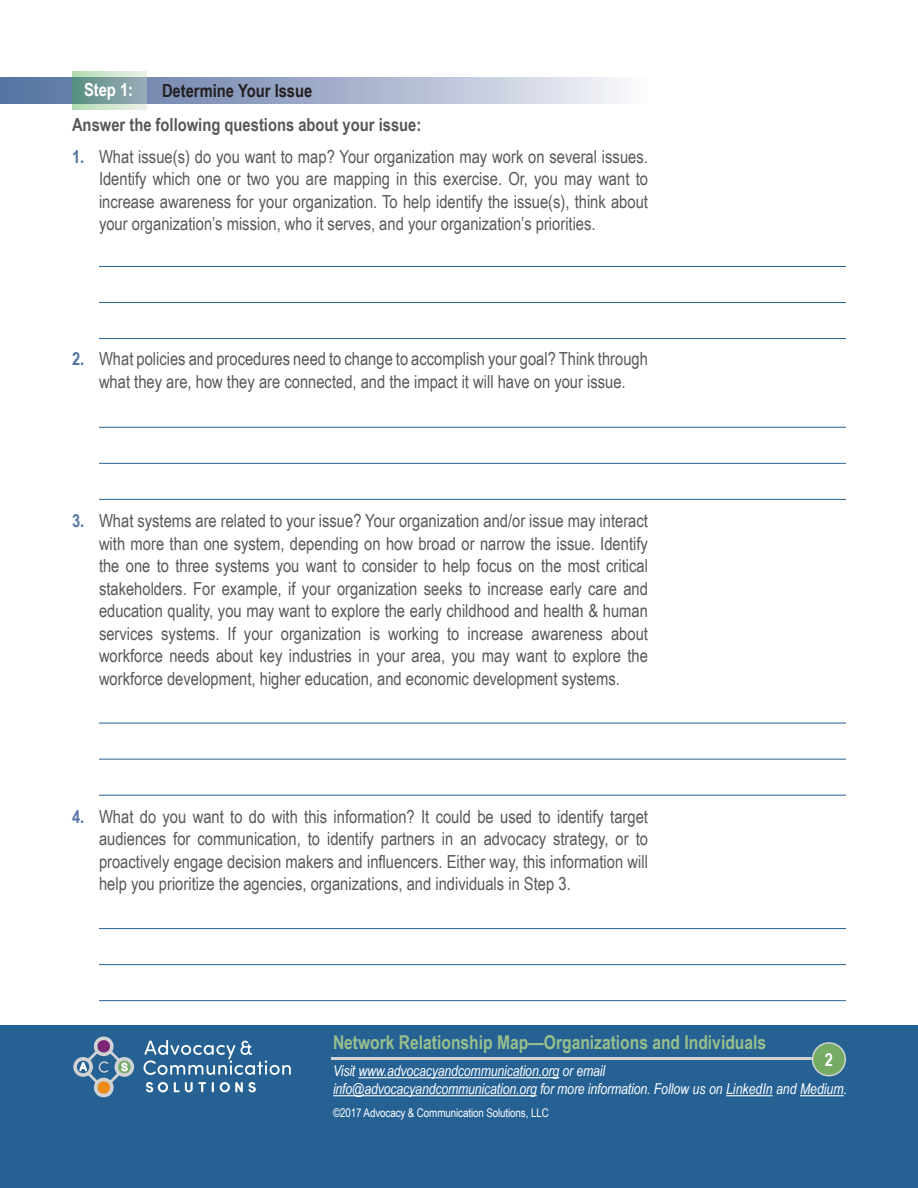
<style>
.page{position:relative;width:918px;height:1188px;background:#fff}
.page>*{position:absolute;margin:0;border:0;box-sizing:border-box;transform-origin:0 0}
.subhead2{font:700 19.05px "Arial Narrow";color:#99c08c}
.t1{font:18px/22.5px "Arial Narrow";color:#57585a;text-align:justify}
.text2{font:700 18px "Arial Narrow";color:#57585a}
.stepsbar{font:700 18px "Arial Narrow";color:#231f20}
.text2-2{font:700 18px "Arial Narrow";color:#fff}
.subhead2-2{font:700 18px "Arial Narrow";color:#fff}
.subhead2-3{font:italic 15px/18px "Arial Narrow";letter-spacing:-.01em;color:#fff}
.subhead2-4{font:12px "Arial Narrow";letter-spacing:-.01em;color:#fff}
.s1{font-weight:700;color:#5575a3}
.s2{font-size:13.5px;color:#266194}
</style>
<div class="page">
<div style="left:0;top:1025px;width:918px;height:163px;background:#266194"></div>
<hr style="left:331px;top:1058px;width:492px;height:2px;background:#d1d2d4">
<div style="left:813px;top:1043px;width:32px;height:33px;background:#74ac65;border-radius:50%"></div>
<div style="left:812px;top:1042px;width:34px;height:34px;border:2px solid #d1d2d4;border-radius:50%"></div>
<hr style="left:358px;top:1077px;width:201px;height:1px;background:#fff">
<hr style="left:333px;top:1095px;width:204px;height:1px;background:#fff">
<hr style="left:726px;top:1095px;width:47px;height:1px;background:#fff">
<hr style="left:800px;top:1095px;width:44px;height:1px;background:#fff">
<svg style="left:144px;top:1040px;width:147px;height:35px"></svg>
<svg style="left:146px;top:1082px;width:22px;height:10px"></svg>
<svg style="left:174px;top:1082px;width:32px;height:10px"></svg>
<svg style="left:212px;top:1082px;width:2px;height:10px"></svg>
<svg style="left:220px;top:1082px;width:36px;height:10px"></svg>
<svg style="left:73px;top:1037px;width:61px;height:60px"></svg>
<svg style="left:0;top:77px;width:623px;height:27px;background:#a6b2cc"></svg>
<svg style="left:72px;top:71px;width:75px;height:38px;background:#92b2ab"></svg>
<hr style="left:99px;top:266px;width:747px;height:1px;background:#266194">
<hr style="left:99px;top:302px;width:747px;height:1px;background:#266194">
<hr style="left:99px;top:338px;width:747px;height:1px;background:#266194">
<hr style="left:99px;top:427px;width:747px;height:1px;background:#266194">
<hr style="left:99px;top:463px;width:747px;height:1px;background:#266194">
<hr style="left:99px;top:499px;width:747px;height:1px;background:#266194">
<hr style="left:99px;top:723px;width:747px;height:1px;background:#266194">
<hr style="left:99px;top:759px;width:747px;height:1px;background:#266194">
<hr style="left:99px;top:795px;width:747px;height:1px;background:#266194">
<hr style="left:99px;top:928px;width:747px;height:1px;background:#266194">
<hr style="left:99px;top:964px;width:747px;height:1px;background:#266194">
<hr style="left:99px;top:1000px;width:747px;height:1px;background:#266194">
<p class="text2-2" style="left:84px;top:76px;width:51px">Step 1:</p>
<p class="stepsbar" style="left:162px;top:77px;width:152px">Determine Your Issue</p>
<p class="text2" style="left:72px;top:111px;width:351px">Answer the following questions about your issue:</p>
<p class="t1" style="left:99px;top:144px;width:551px;text-indent:-27px"><span class="s1">1.</span> What issue(s) do you want to map? Your organization may work on several issues.<br>Identify which one or two you are mapping in this exercise. Or, you may want to increase awareness for your organization. To help identify the issue(s), think about your organization’s mission, who it serves, and your organization’s priorities.</p>
<p class="t1" style="left:72px;top:347px;width:577px;text-align:center"><span class="s1">2.</span> What policies and procedures need to change to accomplish your goal? Think through what they are, how they are connected, and the impact it will have on your issue.</p>
<p class="t1" style="left:99px;top:509px;width:551px;text-indent:-27px"><span class="s1">3.</span> What systems are related to your issue? Your organization and/or issue may interact with more than one system, depending on how broad or narrow the issue. Identify the one to three systems you want to consider to help focus on the most critical stakeholders. For example, if your organization seeks to increase early care and education quality, you may want to explore the early childhood and health &amp; human services systems. If your organization is working to increase awareness about workforce needs about key industries in your area, you may want to explore the workforce development, higher education, and economic development systems.</p>
<p class="t1" style="left:99px;top:804px;width:551px;text-indent:-27px"><span class="s1">4.</span> What do you want to do with this information? It could be used to identify target audiences for communication, to identify partners in an advocacy strategy, or to proactively engage decision makers and influencers. Either way, this information will help you prioritize the agencies, organizations, and individuals in Step 3.</p>
<p class="subhead2" style="left:333px;top:1028px;width:435px">Network Relationship Map—Organizations and Individuals</p>
<p class="subhead2-3" style="left:333px;top:1062px;width:516px">Visit www.advocacyandcommunication.org or email<br>info@advocacyandcommunication.org for more information. Follow us on LinkedIn and Medium.</p>
<p class="subhead2-4" style="left:333px;top:1104px;width:220px">©2017 Advocacy &amp; Communication Solutions, LLC<span class="s2">.</span></p>
<p class="subhead2-2" style="left:825px;top:1046px;width:10px">2</p>
</div>
